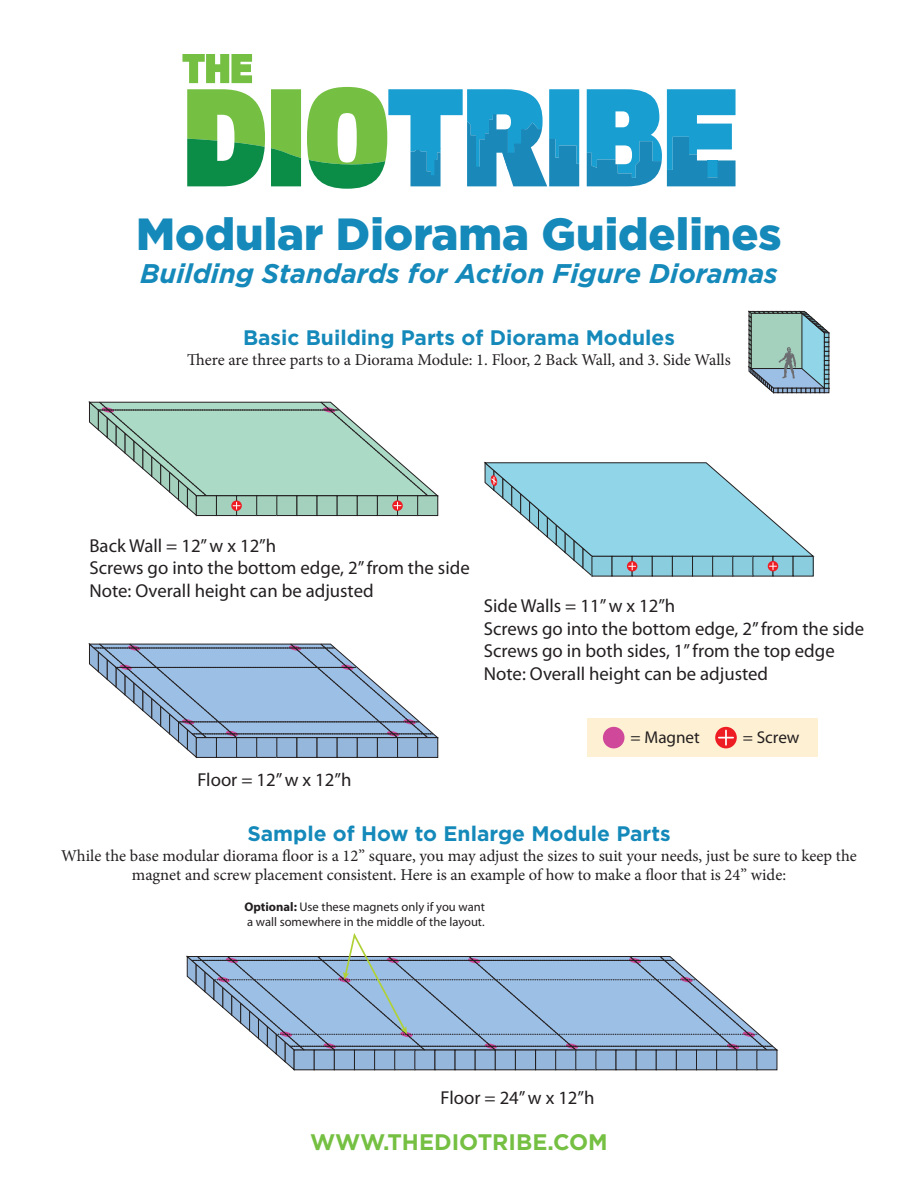
<style>
.page{position:relative;width:918px;height:1188px;background:#fff}
.page>*{position:absolute;margin:0;border:0;box-sizing:border-box;transform-origin:0 0}
.t1{font:900 45px "Gotham";color:#1489ba}
.t2{font:italic 700 27px "Gotham";color:#1489ba}
.t3{font:700 22.5px "Gotham";color:#75c043}
.t4{font:700 21px "Gotham";color:#1489ba}
.t5{font:18.75px/22.5px "Myriad Pro";color:#231f20}
.t6{font:17.1px "Myriad Pro";color:#231f20}
.t7{font:16.5px/19.8px "Minion Pro";letter-spacing:-.005em;color:#231f20;text-align:center}
.t8{font:12.6px/15.1px "Myriad Pro";color:#231f20}
.s1{font-weight:700}
</style>
<div class="page">
<svg style="left:182px;top:54px;width:70px;height:29px"></svg>
<svg style="left:187px;top:89px;width:78px;height:97px"></svg>
<svg style="left:271px;top:89px;width:30px;height:97px"></svg>
<svg style="left:307px;top:87px;width:272px;height:102px"></svg>
<svg style="left:587px;top:89px;width:149px;height:97px"></svg>
<svg style="left:89px;top:643px;width:349px;height:115px"></svg>
<svg style="left:89px;top:402px;width:349px;height:114px"></svg>
<svg style="left:484px;top:462px;width:330px;height:115px"></svg>
<div style="left:757px;top:1050px;width:20px;height:20px;background:#95b7db"></div>
<svg style="left:187px;top:933px;width:586px;height:137px"></svg>
<div style="left:587px;top:718px;width:231px;height:39px;background:#fef1d3"></div>
<div style="left:603px;top:727px;width:22px;height:21px;background:#d0489a;border-radius:50%"></div>
<svg style="left:715px;top:727px;width:22px;height:21px"></svg>
<svg style="left:719px;top:730px;width:14px;height:15px"></svg>
<svg style="left:749px;top:311px;width:80px;height:82px"></svg>
<p class="t1" style="left:136px;top:203px;width:647px">Modular Diorama Guidelines</p>
<p class="t2" style="left:140px;top:255px;width:639px">Building Standards for Action Figure Dioramas</p>
<p class="t4" style="left:243px;top:324px;width:433px">Basic Building Parts of Diorama Modules</p>
<p class="t7" style="left:187px;top:350px;width:545px">There are three parts to a Diorama Module: 1. Floor, 2 Back Wall, and 3. Side Walls</p>
<p class="t5" style="left:89px;top:534px;width:382px">Back Wall = 12” w x 12”h<br>Screws go into the bottom edge, 2” from the side<br>Note: Overall height can be adjusted</p>
<p class="t5" style="left:484px;top:595px;width:382px">Side Walls = 11” w x 12”h<br>Screws go into the bottom edge, 2” from the side Screws go in both sides, 1” from the top edge Note: Overall height can be adjusted</p>
<p class="t5" style="left:198px;top:769px;width:155px">Floor = 12” w x 12”h</p>
<p class="t6" style="left:631px;top:728px;width:71px">= Magnet</p>
<p class="t6" style="left:743px;top:728px;width:58px">= Screw</p>
<p class="t4" style="left:247px;top:820px;width:425px">Sample of How to Enlarge Module Parts</p>
<p class="t7" style="left:61px;top:846px;width:797px">While the base modular diorama floor is a 12” square, you may adjust the sizes to suit your needs, just be sure to keep the magnet and screw placement consistent. Here is an example of how to make a floor that is 24” wide:</p>
<p class="t8" style="left:244px;top:899px;width:242px"><span class="s1">Optional:</span> Use these magnets only if you want a wall somewhere in the middle of the layout.</p>
<p class="t5" style="left:441px;top:1087px;width:155px">Floor = 24” w x 12”h</p>
<p class="t3" style="left:310px;top:1127px;width:299px">WWW.THEDIOTRIBE.COM</p>
</div>
